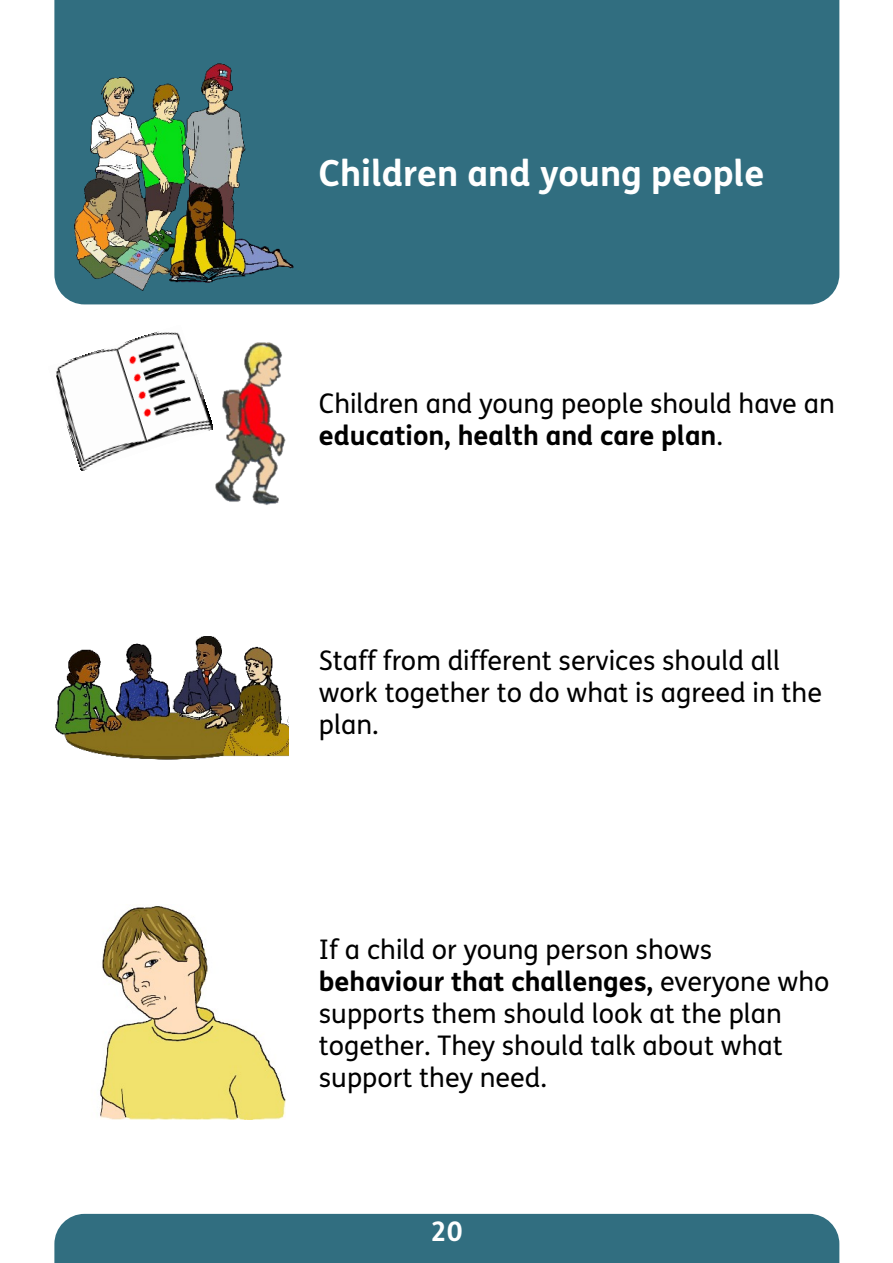
<style>
.page{position:relative;width:893px;height:1263px;background:#fff}
.page>*{position:absolute;margin:0;border:0;box-sizing:border-box;transform-origin:0 0}
.t1{font:700 36px "FS Me";color:#fff}
.t2{font:27px/32.1px "FS Me";color:#000}
.t3{font:700 27px "FS Me";color:#fff}
.s1{font-weight:700}
</style>
<div class="page">
<div style="left:54px;top:1214px;width:785px;height:49px;background:#316e80"></div>
<div style="left:54px;top:0;width:785px;height:304px;background:#316e80"></div>
<img style="left:56px;top:331px;width:152px;height:139px">
<img style="left:208px;top:342px;width:78px;height:164px">
<img style="left:55px;top:636px;width:233px;height:124px">
<img style="left:100px;top:906px;width:186px;height:213px">
<img style="left:76px;top:63px;width:175px;height:118px">
<img style="left:74px;top:179px;width:96px;height:112px">
<img style="left:167px;top:181px;width:128px;height:103px">
<h1 class="t1" style="left:319px;top:159px;width:447px">Children and young people</h1>
<p class="t2" style="left:319px;top:390px;width:517px">Children and young people should have an <span class="s1">education, health and care plan</span>.</p>
<p class="t2" style="left:319px;top:647px;width:505px">Staff from different services should all work together to do what is agreed in the plan.</p>
<p class="t2" style="left:319px;top:936px;width:512px">If a child or young person shows <span class="s1">behaviour that challenges,</span> everyone who supports them should look at the plan together. They should talk about what support they need.</p>
<p class="t3" style="left:431px;top:1220px;width:33px">20</p>
</div>
